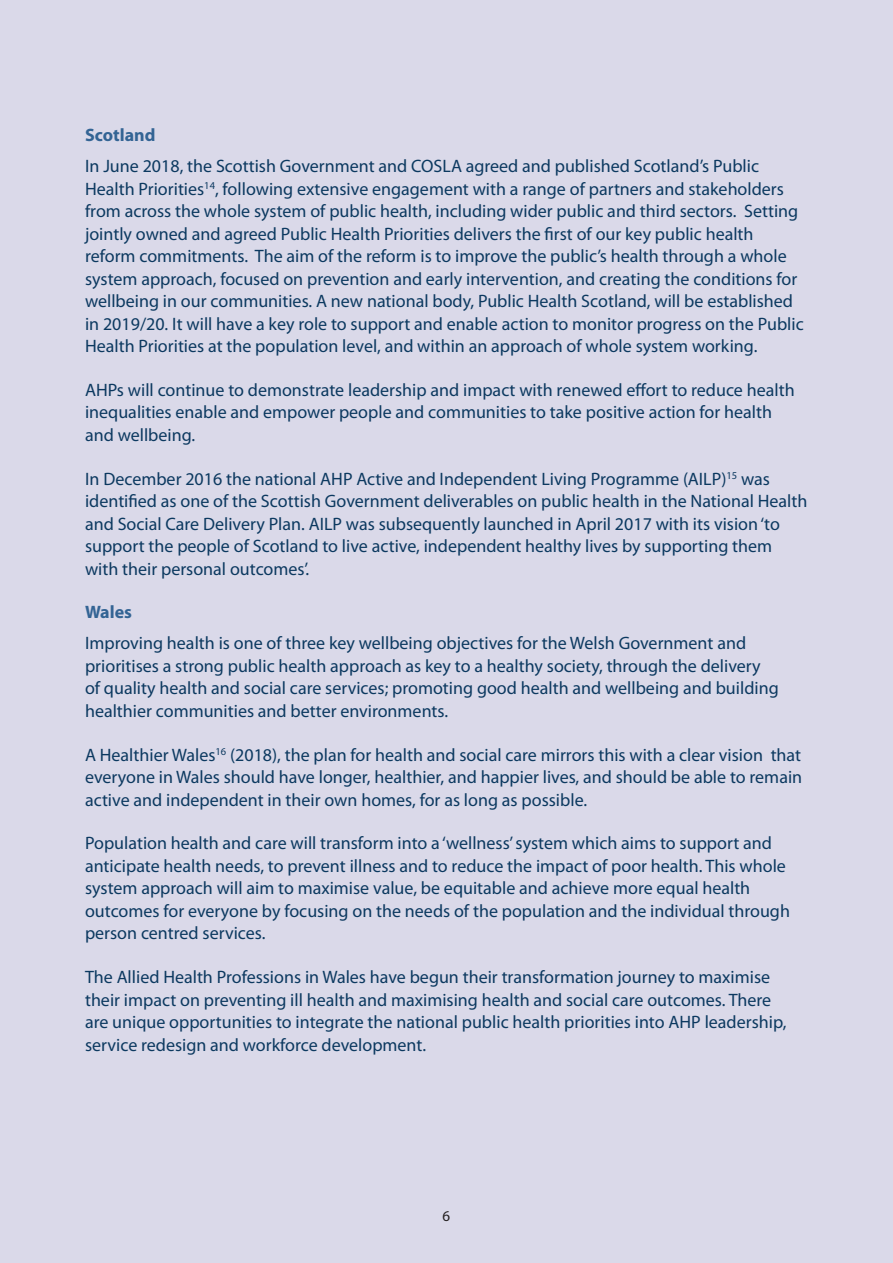
<style>
.page{position:relative;width:893px;height:1263px;background:#dad9e9}
.page>*{position:absolute;margin:0;border:0;box-sizing:border-box;transform-origin:0 0}
.t1{font:18px/22.5px "Myriad Pro";color:#0c3960}
.t2{font:700 18px "Myriad Pro";color:#336494}
.t3{font:15px "Myriad Pro";color:#231f20}
</style>
<div class="page">
<p class="t2" style="left:85px;top:123px;width:72px">Scotland</p>
<p class="t1" style="left:85px;top:154px;width:720px">In June 2018, the Scottish Government and COSLA agreed and published Scotland’s Public Health Priorities<sup>14</sup>, following extensive engagement with a range of partners and stakeholders from across the whole system of public health, including wider public and third sectors. Setting jointly owned and agreed Public Health Priorities delivers the first of our key public health reform commitments. The aim of the reform is to improve the public’s health through a whole system approach, focused on prevention and early intervention, and creating the conditions for wellbeing in our communities. A new national body, Public Health Scotland, will be established in 2019/20. It will have a key role to support and enable action to monitor progress on the Public Health Priorities at the population level, and within an approach of whole system working.</p>
<p class="t1" style="left:85px;top:378px;width:711px">AHPs will continue to demonstrate leadership and impact with renewed effort to reduce health inequalities enable and empower people and communities to take positive action for health and wellbeing.</p>
<p class="t1" style="left:85px;top:467px;width:724px">In December 2016 the national AHP Active and Independent Living Programme (AILP)<sup>15</sup> was identified as one of the Scottish Government deliverables on public health in the National Health and Social Care Delivery Plan. AILP was subsequently launched in April 2017 with its vision ‘to support the people of Scotland to live active, independent healthy lives by supporting them with their personal outcomes’.</p>
<p class="t2" style="left:85px;top:601px;width:48px">Wales</p>
<p class="t1" style="left:85px;top:632px;width:695px">Improving health is one of three key wellbeing objectives for the Welsh Government and prioritises a strong public health approach as key to a healthy society, through the delivery of quality health and social care services; promoting good health and wellbeing and building healthier communities and better environments.</p>
<p class="t1" style="left:85px;top:743px;width:719px;text-align:justify">A Healthier Wales<sup>16</sup> (2018), the plan for health and social care mirrors this with a clear vision that everyone in Wales should have longer, healthier, and happier lives, and should be able to remain active and independent in their own homes, for as long as possible.</p>
<p class="t1" style="left:85px;top:832px;width:706px">Population health and care will transform into a ‘wellness’ system which aims to support and anticipate health needs, to prevent illness and to reduce the impact of poor health. This whole system approach will aim to maximise value, be equitable and achieve more equal health outcomes for everyone by focusing on the needs of the population and the individual through person centred services.</p>
<p class="t1" style="left:85px;top:966px;width:703px">The Allied Health Professions in Wales have begun their transformation journey to maximise their impact on preventing ill health and maximising health and social care outcomes. There are unique opportunities to integrate the national public health priorities into AHP leadership, service redesign and workforce development.</p>
<p class="t3" style="left:443px;top:1206px;width:9px">6</p>
</div>
